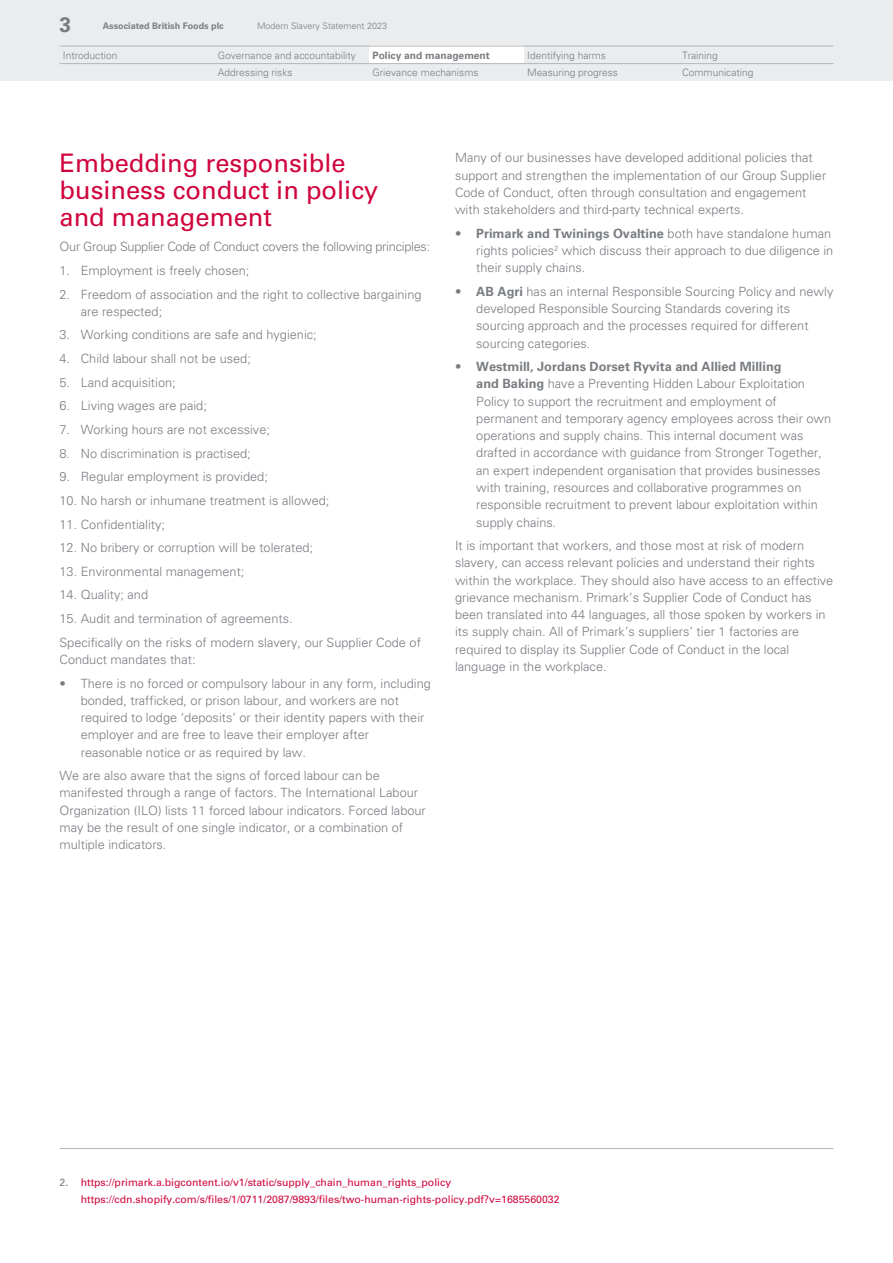
<style>
.page{position:relative;width:893px;height:1263px;background:#fff}
.page>*{position:absolute;margin:0;border:0;box-sizing:border-box;transform-origin:0 0}
.Heading{font:25.5px/27px "Univers LT Std";color:#d0043c}
.t1{font:700 21px "Univers LT Std";color:#787c81}
.Bodytext{font:300 12.75px/17.2px "Univers LT Std";color:#787c81}
.Bodytext-2{font:300 12.75px "Univers LT Std";letter-spacing:-.02em;color:#787c81}
.Footnote-Indent{font:10.5px "Univers LT Std";color:#d0043c}
.t2{font:300 10.2px "Univers LT Std";color:#787c81}
.t3{font:700 10.2px "Univers LT Std";color:#787c81}
.t4{font:300 9px "Univers LT Std";color:#787c81}
.t5{font:700 9px "Univers LT Std";color:#787c81}
.s1{font-weight:700}
.s2{color:#787c81}
</style>
<div class="page">
<hr style="left:60px;top:1148px;width:773px;height:1px;background:#b3b5b7">
<div style="left:0;top:0;width:893px;height:81px;background:#ebeced"></div>
<div style="left:369px;top:46px;width:155px;height:18px;background:#fff"></div>
<hr style="left:60px;top:46px;width:773px;height:1px;background:#b3b5b7">
<hr style="left:60px;top:63px;width:773px;height:1px;background:#b3b5b7">
<h2 class="t1" style="left:60px;top:12px;width:13px">3</h2>
<p class="t5" style="left:103px;top:20px;width:123px">Associated British Foods plc</p>
<p class="t4" style="left:257px;top:20px;width:132px">Modern Slavery Statement 2023</p>
<p class="t2" style="left:218px;top:66px;width:76px">Addressing risks</p>
<p class="t2" style="left:372px;top:66px;width:107px">Grievance mechanisms</p>
<p class="t2" style="left:527px;top:66px;width:92px">Measuring progress</p>
<p class="t2" style="left:682px;top:66px;width:73px">Communicating</p>
<p class="t2" style="left:63px;top:49px;width:56px">Introduction</p>
<p class="t2" style="left:218px;top:49px;width:140px">Governance and accountability</p>
<p class="t3" style="left:372px;top:49px;width:119px">Policy and management</p>
<p class="t2" style="left:527px;top:49px;width:80px">Identifying harms</p>
<p class="t2" style="left:682px;top:49px;width:37px">Training</p>
<p class="Heading" style="left:60px;top:149px;width:320px">Embedding responsible business conduct in policy and management</p>
<p class="Bodytext-2" style="left:60px;top:239px;width:372px">Our Group Supplier Code of Conduct covers the following principles:</p>
<p class="Bodytext" style="left:60px;top:262px;width:191px">1. Employment is freely chosen;</p>
<p class="Bodytext" style="left:81px;top:285px;width:342px;text-indent:-21px">2. Freedom of association and the right to collective bargaining are respected;</p>
<p class="Bodytext" style="left:60px;top:326px;width:259px">3. Working conditions are safe and hygienic;</p>
<p class="Bodytext" style="left:60px;top:350px;width:193px">4. Child labour shall not be used;</p>
<p class="Bodytext" style="left:60px;top:374px;width:118px">5. Land acquisition;</p>
<p class="Bodytext" style="left:60px;top:397px;width:149px">6. Living wages are paid;</p>
<p class="Bodytext" style="left:60px;top:421px;width:212px">7. Working hours are not excessive;</p>
<p class="Bodytext" style="left:60px;top:444px;width:193px">8. No discrimination is practised;</p>
<p class="Bodytext" style="left:60px;top:468px;width:210px">9. Regular employment is provided;</p>
<p class="Bodytext" style="left:60px;top:492px;width:271px">10. No harsh or inhumane treatment is allowed;</p>
<p class="Bodytext" style="left:60px;top:515px;width:107px">11. Confidentiality;</p>
<p class="Bodytext" style="left:60px;top:539px;width:255px">12. No bribery or corruption will be tolerated;</p>
<p class="Bodytext" style="left:60px;top:563px;width:186px">13. Environmental management;</p>
<p class="Bodytext" style="left:60px;top:586px;width:90px">14. Quality; and</p>
<p class="Bodytext" style="left:60px;top:610px;width:235px">15. Audit and termination of agreements.</p>
<p class="Bodytext" style="left:60px;top:633px;width:363px">Specifically on the risks of modern slavery, our Supplier Code of<br>Conduct mandates that:</p>
<p class="Bodytext" style="left:81px;top:674px;width:352px;text-indent:-21px">• There is no forced or compulsory labour in any form, including bonded, trafficked, or prison labour, and workers are not required to lodge ‘deposits’ or their identity papers with their employer and are free to leave their employer after reasonable notice or as required by law.</p>
<p class="Bodytext" style="left:60px;top:767px;width:368px">We are also aware that the signs of forced labour can be manifested through a range of factors. The International Labour Organization (ILO) lists 11 forced labour indicators. Forced labour may be the result of one single indicator, or a combination of multiple indicators.</p>
<p class="Bodytext" style="left:455px;top:149px;width:373px">Many of our businesses have developed additional policies that support and strengthen the implementation of our Group Supplier Code of Conduct, often through consultation and engagement with stakeholders and third-party technical experts.</p>
<p class="Bodytext" style="left:476px;top:225px;width:358px;text-indent:-21px">• <span class="s1">Primark and Twinings Ovaltine</span> both have standalone human rights policies<sup>2</sup> which discuss their approach to due diligence in their supply chains.</p>
<p class="Bodytext" style="left:476px;top:283px;width:359px;text-indent:-21px">• <span class="s1">AB Agri</span> has an internal Responsible Sourcing Policy and newly developed Responsible Sourcing Standards covering its sourcing approach and the processes required for different sourcing categories.</p>
<p class="Bodytext" style="left:476px;top:358px;width:356px;text-indent:-21px">• <span class="s1">Westmill, Jordans Dorset Ryvita and Allied Milling<br>and Baking</span> have a Preventing Hidden Labour Exploitation Policy to support the recruitment and employment of permanent and temporary agency employees across their own operations and supply chains. This internal document was drafted in accordance with guidance from Stronger Together, an expert independent organisation that provides businesses with training, resources and collaborative programmes on responsible recruitment to prevent labour exploitation within supply chains.</p>
<p class="Bodytext" style="left:455px;top:537px;width:380px">It is important that workers, and those most at risk of modern slavery, can access relevant policies and understand their rights within the workplace. They should also have access to an effective grievance mechanism. Primark’s Supplier Code of Conduct has been translated into 44 languages, all those spoken by workers in its supply chain. All of Primark’s suppliers’ tier 1 factories are required to display its Supplier Code of Conduct in the local language in the workplace.</p>
<p class="Footnote-Indent" style="left:60px;top:1176px;width:393px"><span class="s2">2.</span> https://primark.a.bigcontent.io/v1/static/supply_chain_human_rights_policy</p>
<p class="Footnote-Indent" style="left:81px;top:1193px;width:480px">https://cdn.shopify.com/s/files/1/0711/2087/9893/files/two-human-rights-policy.pdf?v=1685560032</p>
</div>
